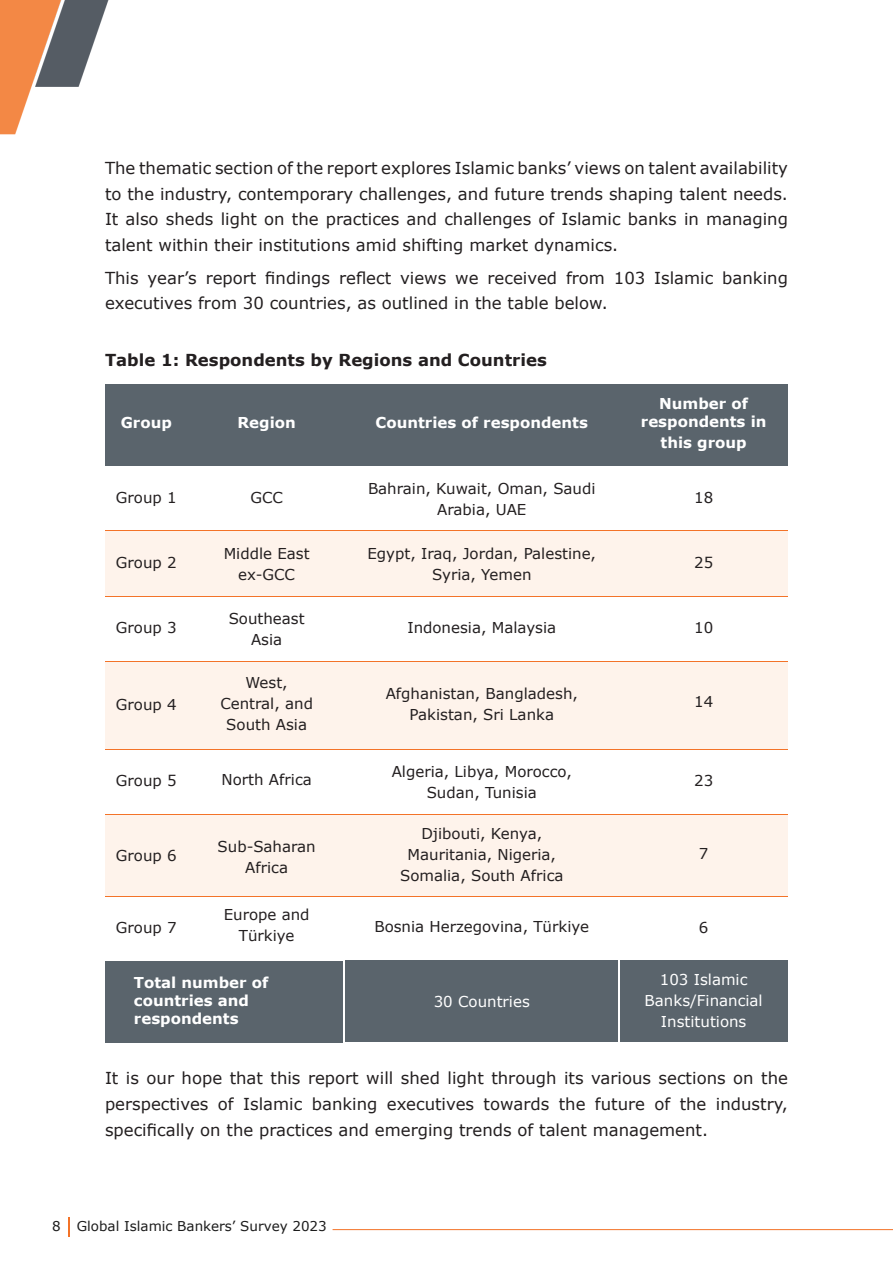
<style>
.page{position:relative;width:893px;height:1263px;background:#fff}
.page>*{position:absolute;margin:0;border:0;box-sizing:border-box;transform-origin:0 0}
.t1{font:16.5px/25.5px "Verdana";color:#231f20;text-align:justify}
.t2{font:700 16.5px "Verdana";color:#231f20}
.t3{font:15px/21px "Verdana";color:#231f20;text-align:center}
.t4{font:700 15px/18px "Verdana";color:#fff}
.t5{font:15px/21px "Verdana";color:#fff;text-align:center}
.t6{font:13.5px "Verdana";color:#1c1c1c}
</style>
<div class="page">
<hr style="left:333px;top:1229px;width:560px;height:1px;background:#f37328">
<svg style="left:68px;top:1217px;width:1px;height:19px"></svg>
<img style="left:0;top:0;width:109px;height:135px">
<div style="left:105px;top:385px;width:682px;height:81px;background:#5a646c"></div>
<div style="left:345px;top:960px;width:272px;height:82px;background:#5a646c"></div>
<div style="left:620px;top:960px;width:167px;height:82px;background:#5a646c"></div>
<div style="left:105px;top:961px;width:237px;height:81px;background:#5a646c"></div>
<div style="left:105px;top:531px;width:682px;height:65px;background:#fef3eb"></div>
<div style="left:105px;top:662px;width:682px;height:87px;background:#fef3eb"></div>
<div style="left:105px;top:815px;width:682px;height:81px;background:#fef3eb"></div>
<hr style="left:105px;top:530px;width:682px;height:1px;background:#f37328">
<hr style="left:105px;top:661px;width:682px;height:1px;background:#f37328">
<hr style="left:105px;top:814px;width:682px;height:1px;background:#f37328">
<hr style="left:105px;top:596px;width:682px;height:1px;background:#f37328">
<hr style="left:105px;top:896px;width:682px;height:1px;background:#f37328">
<hr style="left:105px;top:749px;width:682px;height:1px;background:#f37328">
<p class="t1" style="left:105px;top:155px;width:684px">The thematic section of the report explores Islamic banks’ views on talent availability to the industry, contemporary challenges, and future trends shaping talent needs.<br>It also sheds light on the practices and challenges of Islamic banks in managing talent within their institutions amid shifting market dynamics.</p>
<p class="t1" style="left:105px;top:265px;width:684px">This year’s report findings reflect views we received from 103 Islamic banking executives from 30 countries, as outlined in the table below.</p>
<p class="t2" style="left:105px;top:349px;width:443px">Table 1: Respondents by Regions and Countries</p>
<p class="t4" style="left:121px;top:413px;width:53px">Group</p>
<p class="t4" style="left:237px;top:413px;width:60px">Region</p>
<p class="t4" style="left:376px;top:413px;width:214px">Countries of respondents</p>
<p class="t3" style="left:116px;top:487px;width:62px">Group 1</p>
<p class="t3" style="left:116px;top:552px;width:62px">Group 2</p>
<p class="t3" style="left:116px;top:617px;width:62px">Group 3</p>
<p class="t3" style="left:116px;top:693px;width:62px">Group 4</p>
<p class="t3" style="left:116px;top:770px;width:62px">Group 5</p>
<p class="t3" style="left:116px;top:844px;width:62px">Group 6</p>
<p class="t3" style="left:116px;top:916px;width:62px">Group 7</p>
<p class="t3" style="left:250px;top:487px;width:34px">GCC</p>
<p class="t3" style="left:224px;top:543px;width:87px">Middle East ex-GCC</p>
<p class="t3" style="left:229px;top:608px;width:77px">Southeast<br>Asia</p>
<p class="t3" style="left:220px;top:672px;width:94px">West,<br>Central, and<br>South Asia</p>
<p class="t3" style="left:222px;top:769px;width:92px">North Africa</p>
<p class="t3" style="left:218px;top:836px;width:100px">Sub-Saharan<br>Africa</p>
<p class="t3" style="left:224px;top:904px;width:87px">Europe and<br>Türkiye</p>
<p class="t4" style="left:134px;top:974px;width:136px">Total number of countries and respondents</p>
<p class="t3" style="left:368px;top:478px;width:229px">Bahrain, Kuwait, Oman, Saudi<br>Arabia, UAE</p>
<p class="t3" style="left:367px;top:543px;width:230px">Egypt, Iraq, Jordan, Palestine,<br>Syria, Yemen</p>
<p class="t3" style="left:407px;top:617px;width:150px">Indonesia, Malaysia</p>
<p class="t3" style="left:386px;top:683px;width:194px">Afghanistan, Bangladesh,<br>Pakistan, Sri Lanka</p>
<p class="t3" style="left:392px;top:760px;width:182px">Algeria, Libya, Morocco,<br>Sudan, Tunisia</p>
<p class="t3" style="left:400px;top:823px;width:165px">Djibouti, Kenya,<br>Mauritania, Nigeria,<br>Somalia, South Africa</p>
<p class="t3" style="left:374px;top:916px;width:216px">Bosnia Herzegovina, Türkiye</p>
<p class="t5" style="left:434px;top:991px;width:98px">30 Countries</p>
<p class="t4" style="left:641px;top:394px;width:127px;text-align:center">Number of respondents in</p>
<p class="t4" style="left:661px;top:433px;width:88px">this group</p>
<p class="t3" style="left:694px;top:487px;width:21px">18</p>
<p class="t3" style="left:694px;top:552px;width:21px">25</p>
<p class="t3" style="left:694px;top:617px;width:21px">10</p>
<p class="t3" style="left:694px;top:690px;width:21px">14</p>
<p class="t3" style="left:694px;top:770px;width:21px">23</p>
<p class="t3" style="left:699px;top:843px;width:11px">7</p>
<p class="t3" style="left:699px;top:916px;width:11px">6</p>
<p class="t5" style="left:645px;top:969px;width:120px">103 Islamic<br>Banks/Financial<br>Institutions</p>
<p class="t1" style="left:105px;top:1065px;width:684px">It is our hope that this report will shed light through its various sections on the perspectives of Islamic banking executives towards the future of the industry, specifically on the practices and emerging trends of talent management.</p>
<p class="t6" style="left:52px;top:1217px;width:276px">8 Global Islamic Bankers’ Survey 2023</p>
</div>
